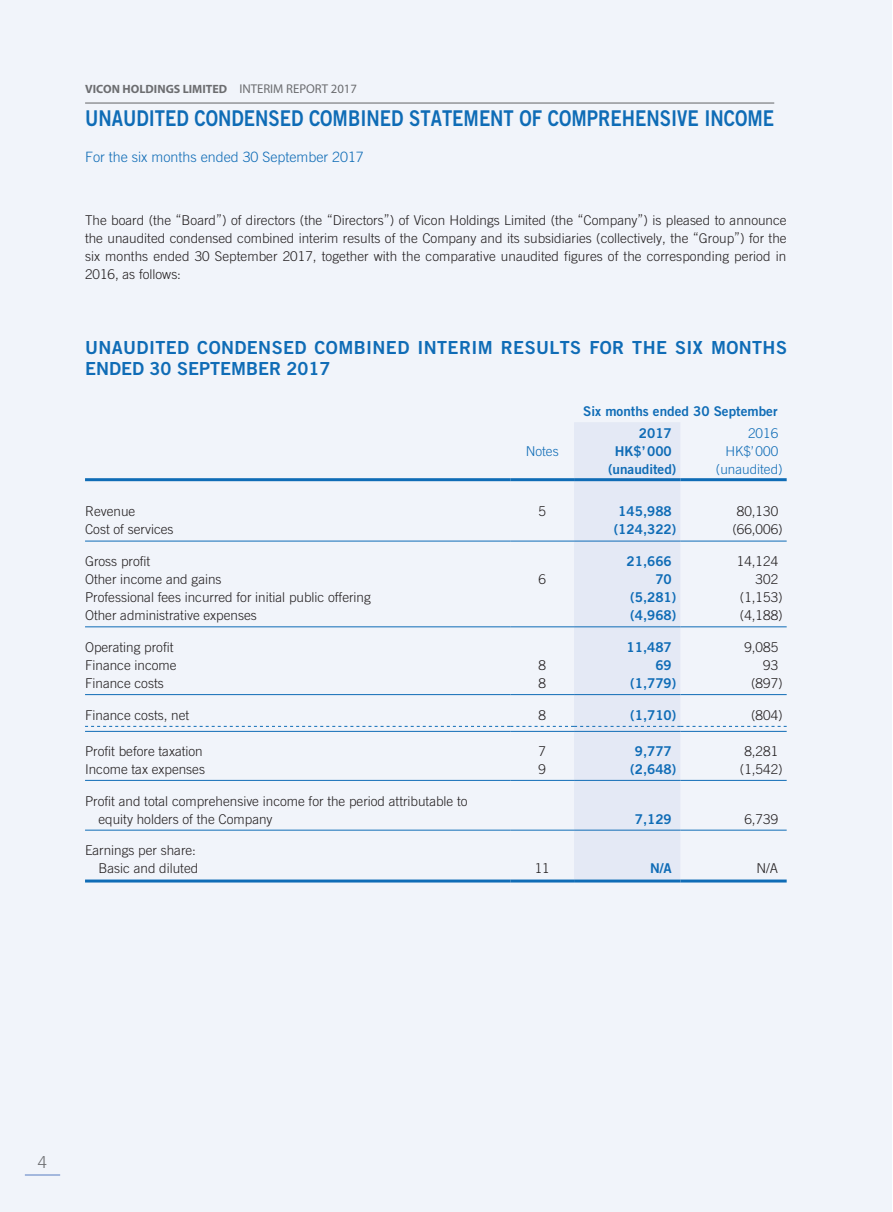
<style>
.page{position:relative;width:893px;height:1212px;background:#fff}
.page>*{position:absolute;margin:0;border:0;box-sizing:border-box;transform-origin:0 0}
.t1{font:21.75px "Trade Gothic LT Std Bd 2";color:#0f6cb6;scale:.85 1}
._3__標題{font:18px/21px "Trade Gothic LT Std Bd 2";letter-spacing:.02em;color:#0f6cb6}
._1__內文{font:300 16.5px "Trade Gothic LT Std";color:#6c6d70}
.t2{font:300 14.25px "Trade Gothic LT Std";color:#0f6cb6}
._1__內文-2{font:300 13.5px/18px "Trade Gothic LT Std";color:#231f20;text-align:justify}
._1__內文-3{font:13.5px "Trade Gothic LT Std Bd 2";color:#0f6cb6}
._1__內文-4{font:300 13.5px "Trade Gothic LT Std";color:#0f6cb6}
.t3{font:700 12px "Myriad Pro";color:#6c6d70}
.s1{font-weight:400;font-size:12.75px}
</style>
<div class="page">
<div style="left:0;top:0;width:892px;height:1212px;background:#f1f4fa"></div>
<hr style="left:85px;top:103px;width:689px;height:1px;background:#636366">
<hr style="left:25px;top:1174px;width:35px;height:2px;background:#8ba4d4">
<div style="left:574px;top:422px;width:106px;height:457px;background:#e4e9f5"></div>
<hr style="left:85px;top:478px;width:425px;height:3px;background:#0f6cb6">
<hr style="left:510px;top:478px;width:64px;height:3px;background:#0f6cb6">
<hr style="left:574px;top:478px;width:106px;height:3px;background:#0f6cb6">
<hr style="left:680px;top:478px;width:107px;height:3px;background:#0f6cb6">
<hr style="left:85px;top:541px;width:425px;height:1px;background:#0f6cb6">
<hr style="left:510px;top:541px;width:64px;height:1px;background:#0f6cb6">
<hr style="left:574px;top:541px;width:106px;height:1px;background:#0f6cb6">
<hr style="left:680px;top:541px;width:107px;height:1px;background:#0f6cb6">
<hr style="left:85px;top:626px;width:425px;height:1px;background:#0f6cb6">
<hr style="left:510px;top:626px;width:64px;height:1px;background:#0f6cb6">
<hr style="left:574px;top:626px;width:106px;height:1px;background:#0f6cb6">
<hr style="left:680px;top:626px;width:107px;height:1px;background:#0f6cb6">
<hr style="left:85px;top:694px;width:425px;height:1px;background:#0f6cb6">
<hr style="left:510px;top:694px;width:64px;height:1px;background:#0f6cb6">
<hr style="left:574px;top:694px;width:106px;height:1px;background:#0f6cb6">
<hr style="left:680px;top:694px;width:107px;height:1px;background:#0f6cb6">
<hr style="left:85px;top:731px;width:425px;height:1px;background:#0f6cb6">
<hr style="left:510px;top:731px;width:64px;height:1px;background:#0f6cb6">
<hr style="left:574px;top:731px;width:106px;height:1px;background:#0f6cb6">
<svg style="left:85px;top:726px;width:702px;height:1px"></svg>
<hr style="left:680px;top:731px;width:107px;height:1px;background:#0f6cb6">
<hr style="left:85px;top:780px;width:425px;height:1px;background:#0f6cb6">
<hr style="left:510px;top:780px;width:64px;height:1px;background:#0f6cb6">
<hr style="left:574px;top:780px;width:106px;height:1px;background:#0f6cb6">
<hr style="left:680px;top:780px;width:107px;height:1px;background:#0f6cb6">
<hr style="left:85px;top:830px;width:425px;height:1px;background:#0f6cb6">
<hr style="left:510px;top:830px;width:64px;height:1px;background:#0f6cb6">
<hr style="left:574px;top:830px;width:106px;height:1px;background:#0f6cb6">
<hr style="left:680px;top:830px;width:107px;height:1px;background:#0f6cb6">
<hr style="left:85px;top:879px;width:425px;height:3px;background:#0f6cb6">
<hr style="left:510px;top:879px;width:64px;height:3px;background:#0f6cb6">
<hr style="left:574px;top:879px;width:106px;height:3px;background:#0f6cb6">
<hr style="left:680px;top:879px;width:107px;height:3px;background:#0f6cb6">
<p class="t3" style="left:85px;top:81px;width:273px">VICON HOLDINGS LIMITED <span class="s1">INTERIM REPORT 2017</span></p>
<h1 class="t1" style="left:85px;top:105px;width:812px">UNAUDITED CONDENSED COMBINED STATEMENT OF COMPREHENSIVE INCOME</h1>
<p class="t2" style="left:85px;top:148px;width:280px">For the six months ended 30 September 2017</p>
<p class="_1__內文-2" style="left:85px;top:211px;width:703px">The board (the “Board”) of directors (the “Directors”) of Vicon Holdings Limited (the “Company”) is pleased to announce the unaudited condensed combined interim results of the Company and its subsidiaries (collectively, the “Group”) for the six months ended 30 September 2017, together with the comparative unaudited figures of the corresponding period in 2016, as follows:</p>
<p class="_3__標題" style="left:85px;top:336px;width:703px">UNAUDITED CONDENSED COMBINED INTERIM RESULTS FOR THE SIX MONTHS<br>ENDED 30 SEPTEMBER 2017</p>
<p class="_1__內文-3" style="left:583px;top:403px;width:196px">Six months ended 30 September</p>
<p class="_1__內文-3" style="left:639px;top:425px;width:34px">2017</p>
<p class="_1__內文-4" style="left:748px;top:426px;width:32px">2016</p>
<p class="_1__內文-4" style="left:526px;top:444px;width:34px">Notes</p>
<p class="_1__內文-3" style="left:615px;top:443px;width:59px">HK$’000</p>
<p class="_1__內文-4" style="left:725px;top:444px;width:54px">HK$’000</p>
<p class="_1__內文-3" style="left:608px;top:461px;width:70px">(unaudited)</p>
<p class="_1__內文-4" style="left:716px;top:462px;width:68px">(unaudited)</p>
<p class="_1__內文-2" style="left:85px;top:502px;width:52px">Revenue</p>
<p class="_1__內文-2" style="left:538px;top:502px;width:9px">5</p>
<p class="_1__內文-3" style="left:618px;top:503px;width:55px">145,988</p>
<p class="_1__內文-2" style="left:737px;top:502px;width:43px">80,130</p>
<p class="_1__內文-2" style="left:85px;top:520px;width:90px">Cost of services</p>
<p class="_1__內文-3" style="left:614px;top:521px;width:64px">(124,322)</p>
<p class="_1__內文-2" style="left:732px;top:520px;width:52px">(66,006)</p>
<p class="_1__內文-2" style="left:85px;top:552px;width:67px">Gross profit</p>
<p class="_1__內文-3" style="left:626px;top:553px;width:47px">21,666</p>
<p class="_1__內文-2" style="left:737px;top:552px;width:43px">14,124</p>
<p class="_1__內文-2" style="left:85px;top:570px;width:138px">Other income and gains</p>
<p class="_1__內文-2" style="left:538px;top:570px;width:9px">6</p>
<p class="_1__內文-3" style="left:655px;top:571px;width:18px">70</p>
<p class="_1__內文-2" style="left:756px;top:570px;width:24px">302</p>
<p class="_1__內文-2" style="left:85px;top:588px;width:287px">Professional fees incurred for initial public offering</p>
<p class="_1__內文-3" style="left:630px;top:589px;width:48px">(5,281)</p>
<p class="_1__內文-2" style="left:740px;top:588px;width:44px">(1,153)</p>
<p class="_1__內文-2" style="left:85px;top:606px;width:173px">Other administrative expenses</p>
<p class="_1__內文-3" style="left:630px;top:607px;width:48px">(4,968)</p>
<p class="_1__內文-2" style="left:740px;top:606px;width:44px">(4,188)</p>
<p class="_1__內文-2" style="left:85px;top:638px;width:90px">Operating profit</p>
<p class="_1__內文-3" style="left:626px;top:639px;width:47px">11,487</p>
<p class="_1__內文-2" style="left:744px;top:638px;width:35px">9,085</p>
<p class="_1__內文-2" style="left:85px;top:656px;width:93px">Finance income</p>
<p class="_1__內文-2" style="left:538px;top:656px;width:9px">8</p>
<p class="_1__內文-3" style="left:655px;top:657px;width:18px">69</p>
<p class="_1__內文-2" style="left:763px;top:656px;width:17px">93</p>
<p class="_1__內文-2" style="left:85px;top:674px;width:80px">Finance costs</p>
<p class="_1__內文-2" style="left:538px;top:674px;width:9px">8</p>
<p class="_1__內文-3" style="left:630px;top:675px;width:48px">(1,779)</p>
<p class="_1__內文-2" style="left:751px;top:674px;width:33px">(897)</p>
<p class="_1__內文-2" style="left:85px;top:706px;width:106px">Finance costs, net</p>
<p class="_1__內文-2" style="left:538px;top:706px;width:9px">8</p>
<p class="_1__內文-3" style="left:630px;top:706px;width:48px">(1,710)</p>
<p class="_1__內文-2" style="left:751px;top:706px;width:33px">(804)</p>
<p class="_1__內文-2" style="left:85px;top:742px;width:119px">Profit before taxation</p>
<p class="_1__內文-2" style="left:538px;top:742px;width:9px">7</p>
<p class="_1__內文-3" style="left:635px;top:742px;width:39px">9,777</p>
<p class="_1__內文-2" style="left:744px;top:742px;width:35px">8,281</p>
<p class="_1__內文-2" style="left:85px;top:760px;width:122px">Income tax expenses</p>
<p class="_1__內文-2" style="left:538px;top:760px;width:9px">9</p>
<p class="_1__內文-3" style="left:630px;top:760px;width:48px">(2,648)</p>
<p class="_1__內文-2" style="left:740px;top:760px;width:44px">(1,542)</p>
<p class="_1__內文-2" style="left:85px;top:791px;width:384px">Profit and total comprehensive income for the period attributable to</p>
<p class="_1__內文-2" style="left:99px;top:809px;width:176px">equity holders of the Company</p>
<p class="_1__內文-3" style="left:635px;top:810px;width:39px">7,129</p>
<p class="_1__內文-2" style="left:744px;top:809px;width:35px">6,739</p>
<p class="_1__內文-2" style="left:85px;top:841px;width:113px">Earnings per share:</p>
<p class="_1__內文-2" style="left:99px;top:859px;width:101px">Basic and diluted</p>
<p class="_1__內文-2" style="left:535px;top:859px;width:17px">11</p>
<p class="_1__內文-3" style="left:650px;top:860px;width:23px">N/A</p>
<p class="_1__內文-2" style="left:756px;top:859px;width:23px">N/A</p>
<p class="_1__內文" style="left:38px;top:1152px;width:11px">4</p>
</div>
